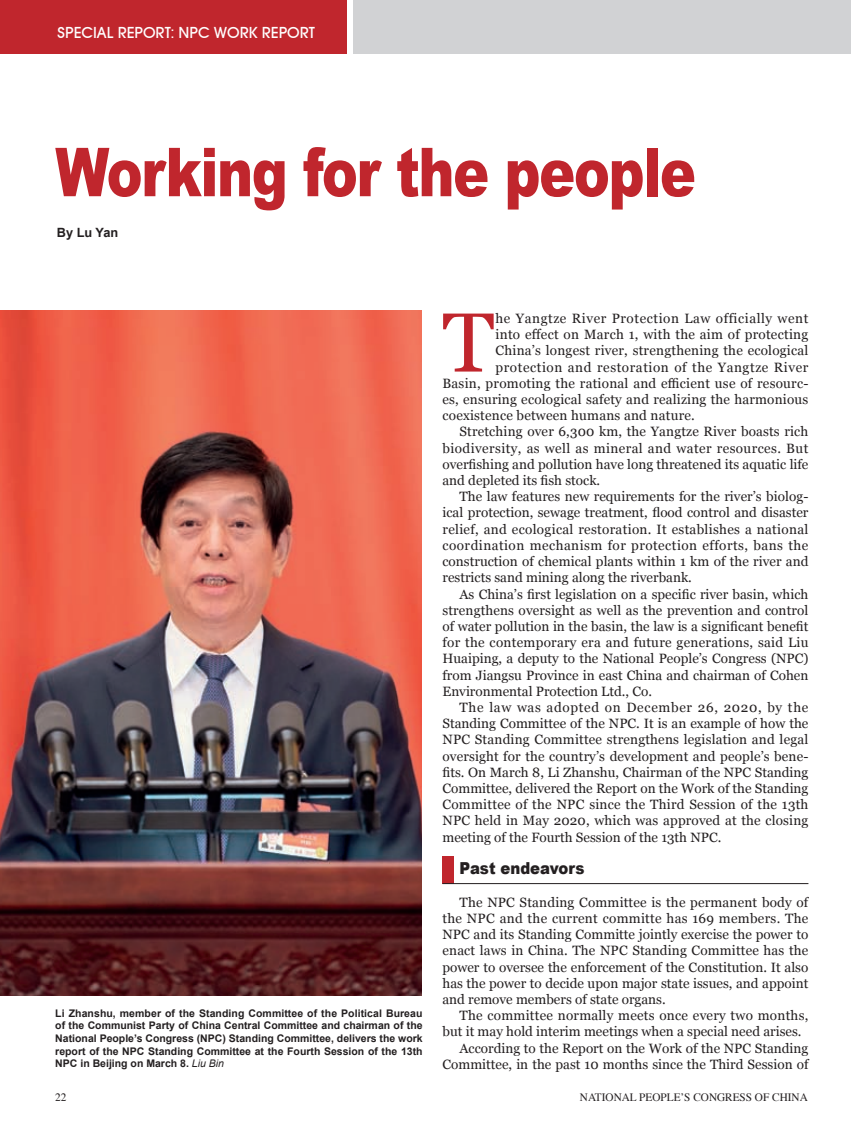
<style>
.page{position:relative;width:851px;height:1136px;background:#fff}
.page>*{position:absolute;margin:0;border:0;box-sizing:border-box;transform-origin:0 0}
.t1{font:83.7px "Georgia";color:#c0262d}
.t2{font:900 67.5px "Arial";letter-spacing:-.025em;color:#c0262d;scale:.8 1}
.t3{font:16.5px "Avant Garde Md ITCTT";color:#fff}
.t4{font:900 16.5px "Arial";color:#231f20;scale:.9 1}
.t5{font:13.5px "Georgia";letter-spacing:.01em;color:#231f20}
.t6{font:13.5px "Georgia";letter-spacing:.04em;color:#231f20}
.t7{font:13.5px "Georgia";letter-spacing:.03em;color:#231f20}
.t8{font:13.5px "Georgia";letter-spacing:.035em;color:#231f20}
.t9{font:13.5px "Georgia";letter-spacing:.05em;color:#231f20}
.t10{font:700 12.75px "Arial";color:#231f20}
.t11{font:11.25px "Times";color:#231f20}
.t12{font:700 10.5px/12.6px "Arial";color:#231f20;text-align:justify}
.s1{font-weight:400;font-style:italic}
</style>
<div class="page">
<img style="left:0;top:310px;width:421px;height:685px">
<div style="left:0;top:0;width:347px;height:54px;background:#c0262d"></div>
<div style="left:353px;top:0;width:497px;height:54px;background:#d1d2d4"></div>
<div style="left:442px;top:856px;width:11px;height:27px;background:#c0262d"></div>
<hr style="left:442px;top:883px;width:366px;height:1px;background:#231f20">
<p class="t3" style="left:58px;top:23px;width:132px">SPECIAL REPORT: NPC</p>
<p class="t3" style="left:214px;top:23px;width:103px">WORK REPORT</p>
<p class="t2" style="left:55px;top:123px;width:802px">Working for the people</p>
<p class="t10" style="left:57px;top:224px;width:63px">By Lu Yan</p>
<p class="t12" style="left:55px;top:1006px;width:369px">Li Zhanshu, member of the Standing Committee of the Political Bureau of the Communist Party of China Central Committee and chairman of the National People’s Congress (NPC) Standing Committee, delivers the work report of the NPC Standing Committee at the Fourth Session of the 13th NPC in Beijing on March 8. <span class="s1">Liu Bin</span></p>
<p class="t1" style="left:442px;top:281px;width:53px">T</p>
<p class="t6" style="left:495px;top:308px;width:314px">he Yangtze River Protection Law officially went</p>
<p class="t5" style="left:495px;top:324px;width:314px">into effect on March 1, with the aim of protecting</p>
<p class="t5" style="left:495px;top:341px;width:314px">China’s longest river, strengthening the ecological</p>
<p class="t6" style="left:495px;top:357px;width:314px">protection and restoration of the Yangtze River</p>
<p class="t5" style="left:442px;top:373px;width:367px">Basin, promoting the rational and efficient use of resourc-</p>
<p class="t5" style="left:442px;top:389px;width:367px">es, ensuring ecological safety and realizing the harmonious</p>
<p class="t5" style="left:442px;top:405px;width:254px">coexistence between humans and nature.</p>
<p class="t5" style="left:459px;top:422px;width:350px">Stretching over 6,300 km, the Yangtze River boasts rich</p>
<p class="t7" style="left:442px;top:438px;width:367px">biodiversity, as well as mineral and water resources. But</p>
<p class="t5" style="left:442px;top:454px;width:367px">overfishing and pollution have long threatened its aquatic life</p>
<p class="t5" style="left:442px;top:470px;width:159px">and depleted its fish stock.</p>
<p class="t5" style="left:459px;top:486px;width:350px">The law features new requirements for the river’s biolog-</p>
<p class="t5" style="left:442px;top:503px;width:367px">ical protection, sewage treatment, flood control and disaster</p>
<p class="t5" style="left:442px;top:519px;width:367px">relief, and ecological restoration. It establishes a national</p>
<p class="t8" style="left:442px;top:535px;width:367px">coordination mechanism for protection efforts, bans the</p>
<p class="t5" style="left:442px;top:551px;width:367px">construction of chemical plants within 1 km of the river and</p>
<p class="t5" style="left:442px;top:567px;width:251px">restricts sand mining along the riverbank.</p>
<p class="t5" style="left:459px;top:584px;width:350px">As China’s first legislation on a specific river basin, which</p>
<p class="t5" style="left:442px;top:600px;width:367px">strengthens oversight as well as the prevention and control</p>
<p class="t5" style="left:442px;top:616px;width:367px">of water pollution in the basin, the law is a significant benefit</p>
<p class="t5" style="left:442px;top:632px;width:367px">for the contemporary era and future generations, said Liu</p>
<p class="t5" style="left:442px;top:648px;width:367px">Huaiping, a deputy to the National People’s Congress (NPC)</p>
<p class="t5" style="left:442px;top:665px;width:367px">from Jiangsu Province in east China and chairman of Cohen</p>
<p class="t5" style="left:442px;top:681px;width:211px">Environmental Protection Ltd., Co.</p>
<p class="t9" style="left:459px;top:697px;width:350px">The law was adopted on December 26, 2020, by the</p>
<p class="t5" style="left:442px;top:713px;width:367px">Standing Committee of the NPC. It is an example of how the</p>
<p class="t5" style="left:442px;top:729px;width:367px">NPC Standing Committee strengthens legislation and legal</p>
<p class="t5" style="left:442px;top:746px;width:367px">oversight for the country’s development and people’s bene-</p>
<p class="t5" style="left:442px;top:762px;width:367px">fits. On March 8, Li Zhanshu, Chairman of the NPC Standing</p>
<p class="t5" style="left:442px;top:778px;width:367px">Committee, delivered the Report on the Work of the Standing</p>
<p class="t5" style="left:442px;top:794px;width:367px">Committee of the NPC since the Third Session of the 13th</p>
<p class="t5" style="left:442px;top:810px;width:367px">NPC held in May 2020, which was approved at the closing</p>
<p class="t5" style="left:442px;top:827px;width:280px">meeting of the Fourth Session of the 13th NPC.</p>
<p class="t4" style="left:459px;top:855px;width:140px">Past endeavors</p>
<p class="t5" style="left:459px;top:892px;width:350px">The NPC Standing Committee is the permanent body of</p>
<p class="t5" style="left:442px;top:908px;width:367px">the NPC and the current committe has 169 members. The</p>
<p class="t5" style="left:442px;top:924px;width:367px">NPC and its Standing Committe jointly exercise the power to</p>
<p class="t5" style="left:442px;top:940px;width:367px">enact laws in China. The NPC Standing Committee has the</p>
<p class="t5" style="left:442px;top:957px;width:367px">power to oversee the enforcement of the Constitution. It also</p>
<p class="t5" style="left:442px;top:973px;width:367px">has the power to decide upon major state issues, and appoint</p>
<p class="t5" style="left:442px;top:989px;width:225px">and remove members of state organs.</p>
<p class="t5" style="left:459px;top:1005px;width:350px">The committee normally meets once every two months,</p>
<p class="t5" style="left:442px;top:1021px;width:360px">but it may hold interim meetings when a special need arises.</p>
<p class="t5" style="left:459px;top:1038px;width:350px">According to the Report on the Work of the NPC Standing</p>
<p class="t5" style="left:442px;top:1054px;width:367px">Committee, in the past 10 months since the Third Session of</p>
<p class="t11" style="left:55px;top:1086px;width:13px">22</p>
<p class="t11" style="left:580px;top:1086px;width:229px">NATIONAL PEOPLE’S CONGRESS OF CHINA</p>
</div>
